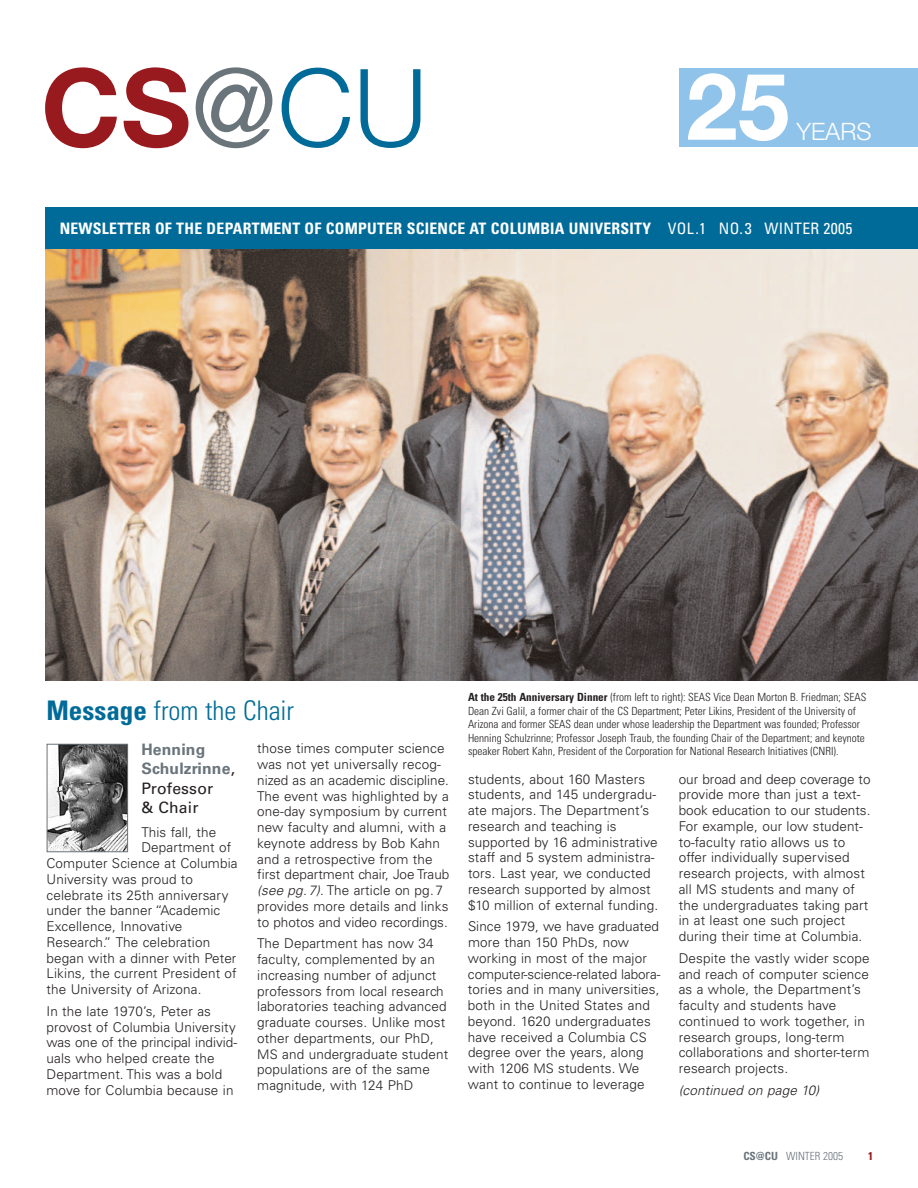
<style>
.page{position:relative;width:918px;height:1188px;background:#fff}
.page>*{position:absolute;margin:0;border:0;box-sizing:border-box;transform-origin:0 0}
.t1{font:700 108px "Helvetica Neue";color:#991a1e}
.t2{font:700 93px "Helvetica Neue";color:#fff}
.t3{font:300 condensed 27px "Univers";color:#006b98}
.t4{font:300 24px "Helvetica Neue";color:#fff}
.t5{font:700 condensed 15.75px "Univers";letter-spacing:.02em;color:#fff}
.t6{font:700 15.75px/19.5px "Univers";letter-spacing:.01em;color:#6a747b}
.t7{font:300 13.5px/15.8px "Univers";letter-spacing:.01em;color:#231f20}
.t8{font:italic 300 13.5px "Univers";letter-spacing:.01em;color:#231f20}
.t9{font:300 condensed 11.25px/13.5px "Univers";color:#231f20}
.t10{font:300 condensed 11.25px "Univers";color:#6a747b}
.t11{font:700 condensed 11.25px "Univers";color:#991a1e}
.s1{font-weight:400;color:#6a747b}
.s2{font-weight:300;color:#006b98}
.s3{font-weight:400}
.s4{font-weight:700}
.s5{font-weight:400;color:#231f20}
.s6{font-weight:400;font-size:15.3px;color:#231f20}
.s7{font-style:italic}
.s8{font-size:13.2px}
</style>
<div class="page">
<div style="left:680px;top:68px;width:238px;height:79px;background:#8fc3e9"></div>
<img style="left:45px;top:249px;width:873px;height:432px">
<div style="left:45px;top:207px;width:873px;height:42px;background:#006b98"></div>
<img style="left:49px;top:746px;width:77px;height:104px">
<div style="left:47px;top:744px;width:81px;height:108px;border:1px solid #6a747b"></div>
<h1 class="t1" style="left:41px;top:69px;width:388px">CS<span class="s1">@</span><span class="s2">CU</span></h1>
<h2 class="t2" style="left:686px;top:73px;width:105px">25</h2>
<h3 class="t4" style="left:796px;top:122px;width:77px">YEARS</h3>
<p class="t5" style="left:60px;top:222px;width:794px">NEWSLETTER OF THE DEPARTMENT OF COMPUTER SCIENCE AT COLUMBIA UNIVERSITY <span class="s3">VOL.1 NO.3 WINTER 2005</span></p>
<h3 class="t3" style="left:46px;top:700px;width:249px"><span class="s4">Message</span> from the Chair</h3>
<p class="t6" style="left:141px;top:741px;width:95px">Henning<br>Schulzrinne<span class="s5">,<br>Professor<br></span><span class="s6">&amp;</span> <span class="s5">Chair</span></p>
<p class="t7" style="left:141px;top:825px;width:76px">This fall, the</p>
<p class="t7" style="left:141px;top:841px;width:91px">Department of</p>
<p class="t7" style="left:47px;top:857px;width:193px">Computer Science at Columbia</p>
<p class="t7" style="left:47px;top:873px;width:148px">University was proud to</p>
<p class="t7" style="left:47px;top:888px;width:183px">celebrate its 25th anniversary</p>
<p class="t7" style="left:47px;top:904px;width:175px">under the banner “Academic</p>
<p class="t7" style="left:47px;top:920px;width:137px">Excellence, Innovative</p>
<p class="t7" style="left:47px;top:936px;width:165px">Research.” The celebration</p>
<p class="t7" style="left:47px;top:951px;width:191px">began with a dinner with Peter</p>
<p class="t7" style="left:47px;top:967px;width:192px">Likins, the current President of</p>
<p class="t7" style="left:47px;top:983px;width:156px">the University of Arizona.</p>
<p class="t7" style="left:47px;top:1005px;width:192px">In the late 1970’s, Peter as provost of Columbia University was one of the principal individ&shy;uals who helped create the<br>Department. This was a bold move for Columbia because in</p>
<p class="t7" style="left:257px;top:742px;width:194px">those times computer science was not yet universally recog&shy;nized as an academic discipline.<br>The event was highlighted by a one-day symposium by current new faculty and alumni, with a keynote address by Bob Kahn and a retrospective from the first department chair, Joe Traub <span class="s7">(see pg.7)</span>. The article on pg.7 provides more details and links to photos and video recordings.</p>
<p class="t7" style="left:257px;top:937px;width:193px">The Department has now 34 faculty, complemented by an increasing number of adjunct professors from local research laboratories teaching advanced graduate courses. Unlike most other departments, our Ph<span class="s8">D</span>,<br><span class="s8">MS</span> and undergraduate student populations are of the same magnitude, with 124 Ph<span class="s8">D</span></p>
<p class="t9" style="left:468px;top:692px;width:400px"><span class="s4">At the 25th Anniversary Dinner</span> (from left to right): SEAS Vice Dean Morton B. Friedman; SEAS Dean Zvi Galil, a former chair of the CS Department; Peter Likins, President of the University of Arizona and former SEAS dean under whose leadership the Department was founded; Professor Henning Schulzrinne; Professor Joseph Traub, the founding Chair of the Department; and keynote speaker Robert Kahn, President of the Corporation for National Research Initiatives (CNRI).</p>
<p class="t7" style="left:468px;top:772px;width:192px">students, about 160 Masters students, and 145 undergradu&shy;ate majors. The Department’s research and teaching is supported by 16 administrative staff and 5 system administra&shy;tors. Last year, we conducted research supported by almost $10 million of external funding.</p>
<p class="t7" style="left:468px;top:920px;width:194px">Since 1979, we have graduated more than 150 Ph<span class="s8">D</span>s, now working in most of the major computer-science-related labora&shy;tories and in many universities, both in the United States and beyond. 1620 undergraduates have received a Columbia <span class="s8">CS </span>degree over the years, along with 1206 <span class="s8">MS</span> students. We want to continue to leverage</p>
<p class="t7" style="left:679px;top:772px;width:193px">our broad and deep coverage to provide more than just a text&shy;book education to our students.<br>For example, our low student&shy;to-faculty ratio allows us to offer individually supervised research projects, with almost all <span class="s8">MS</span> students and many of the undergraduates taking part in at least one such project during their time at Columbia.</p>
<p class="t7" style="left:679px;top:952px;width:192px">Despite the vastly wider scope and reach of computer science as a whole, the Department’s faculty and students have continued to work together, in research groups, long-term collaborations and shorter-term research projects.</p>
<p class="t8" style="left:679px;top:1085px;width:142px">(continued on page 10)</p>
<p class="t10" style="left:743px;top:1152px;width:101px"><span class="s4">CS@CU</span> WINTER 2005</p>
<p class="t11" style="left:868px;top:1152px;width:6px">1</p>
</div>
